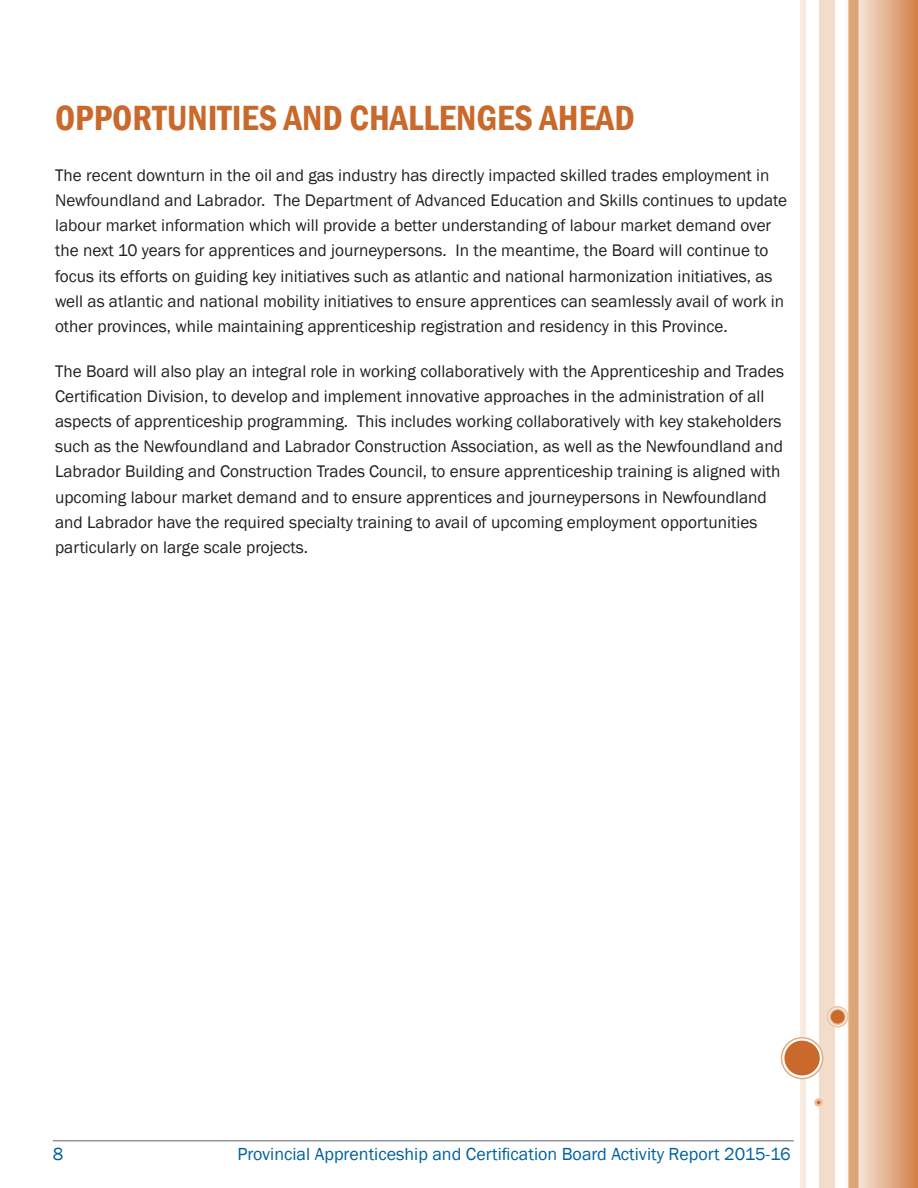
<style>
.page{position:relative;width:918px;height:1188px;background:#fff}
.page>*{position:absolute;margin:0;border:0;box-sizing:border-box;transform-origin:0 0}
.Regular_Text{font:600 condensed 36px "Franklin Gothic";color:#c9692c}
.t1{font:18px "Franklin Gothic";color:#00609d}
.Regular_Text-2{font:17.25px/25.2px "Franklin Gothic";color:#231f20}
</style>
<div class="page">
<svg style="left:844px;top:0;width:74px;height:1188px;background:#e3b492"></svg>
<div style="left:819px;top:0;width:15px;height:1188px;background:#f3dcc9"></div>
<div style="left:801px;top:0;width:5px;height:1188px;background:#f8ece0"></div>
<svg style="left:828px;top:1007px;width:20px;height:20px"></svg>
<div style="left:827px;top:1006px;width:21px;height:21px;border:2px solid #eac1a1;border-radius:50%"></div>
<div style="left:830px;top:1009px;width:15px;height:15px;background:#c9692c;border-radius:50%"></div>
<div style="left:829px;top:1009px;width:17px;height:16px;border:2px solid #eac1a1;border-radius:50%"></div>
<svg style="left:782px;top:1038px;width:41px;height:41px"></svg>
<div style="left:781px;top:1037px;width:42px;height:42px;border:2px solid #e2ad85;border-radius:50%"></div>
<div style="left:784px;top:1040px;width:37px;height:36px;background:#c9692c;border-radius:50%"></div>
<div style="left:783px;top:1039px;width:38px;height:38px;border:2px solid #fff;border-radius:50%"></div>
<div style="left:814px;top:1098px;width:9px;height:9px;border:2px solid #eac1a1;border-radius:50%"></div>
<div style="left:815px;top:1099px;width:7px;height:7px;border:2px solid #eac1a1;border-radius:50%"></div>
<hr style="left:53px;top:1140px;width:741px;height:1px;background:#939598">
<p class="Regular_Text" style="left:55px;top:94px;width:581px">OPPORTUNITIES AND CHALLENGES AHEAD</p>
<p class="Regular_Text-2" style="left:55px;top:163px;width:734px">The recent downturn in the oil and gas industry has directly impacted skilled trades employment in Newfoundland and Labrador. The Department of Advanced Education and Skills continues to update labour market information which will provide a better understanding of labour market demand over the next 10 years for apprentices and journeypersons. In the meantime, the Board will continue to focus its efforts on guiding key initiatives such as atlantic and national harmonization initiatives, as well as atlantic and national mobility initiatives to ensure apprentices can seamlessly avail of work in other provinces, while maintaining apprenticeship registration and residency in this Province.</p>
<p class="Regular_Text-2" style="left:55px;top:359px;width:731px">The Board will also play an integral role in working collaboratively with the Apprenticeship and Trades Certification Division, to develop and implement innovative approaches in the administration of all aspects of apprenticeship programming. This includes working collaboratively with key stakeholders such as the Newfoundland and Labrador Construction Association, as well as the Newfoundland and Labrador Building and Construction Trades Council, to ensure apprenticeship training is aligned with upcoming labour market demand and to ensure apprentices and journeypersons in Newfoundland and Labrador have the required specialty training to avail of upcoming employment opportunities particularly on large scale projects.</p>
<p class="t1" style="left:53px;top:1143px;width:12px">8</p>
<p class="t1" style="left:237px;top:1143px;width:555px">Provincial Apprenticeship and Certification Board Activity Report 2015-16</p>
</div>
